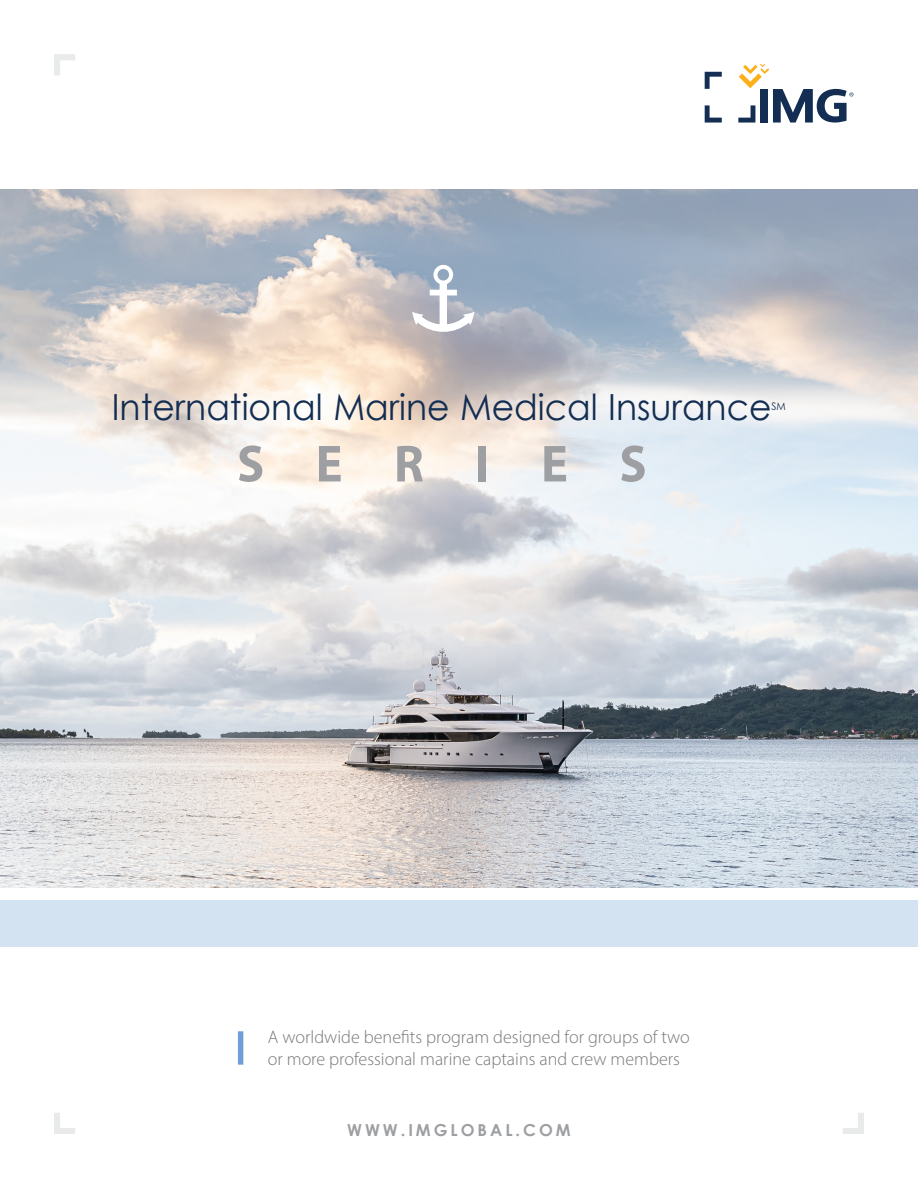
<style>
.page{position:relative;width:918px;height:1188px;background:#fff}
.page>*{position:absolute;margin:0;border:0;box-sizing:border-box;transform-origin:0 0}
.t1{font:700 52.5px "Myriad Pro";letter-spacing:1.02em;color:#9d9fa2;scale:.96 1}
.t2{font:36px "Century Gothic";color:#132e52;scale:.96 1}
.t3{font:300 18.15px/21.5px "Myriad Pro";color:#77787b}
.t4{font:700 16.5px "Century Gothic";letter-spacing:.18em;color:#9d9fa2}
.t5{font:10.5px "Century Gothic";color:#132e52;scale:.96 1}
</style>
<div class="page">
<svg style="left:54px;top:1113px;width:21px;height:21px"></svg>
<svg style="left:54px;top:54px;width:21px;height:21px"></svg>
<svg style="left:843px;top:1113px;width:21px;height:21px"></svg>
<div style="left:238px;top:1031px;width:5px;height:34px;background:#6f9fd5"></div>
<svg style="left:705px;top:72px;width:17px;height:17px"></svg>
<svg style="left:705px;top:105px;width:17px;height:17px"></svg>
<svg style="left:738px;top:64px;width:115px;height:58px"></svg>
<img style="left:0;top:189px;width:918px;height:698px">
<div style="left:0;top:901px;width:918px;height:46px;background:#d4e3f1"></div>
<svg style="left:412px;top:265px;width:62px;height:70px"></svg>
<h2 class="t2" style="left:112px;top:382px;width:689px">International Marine Medical Insurance</h2>
<p class="t5" style="left:772px;top:399px;width:16px">SM</p>
<h1 class="t1" style="left:237px;top:430px;width:428px">SERIES</h1>
<p class="t3" style="left:268px;top:1026px;width:424px">A worldwide benefits program designed for groups of two or more professional marine captains and crew members</p>
<p class="t4" style="left:347px;top:1117px;width:225px">WWW.IMGLOBAL.COM</p>
</div>
